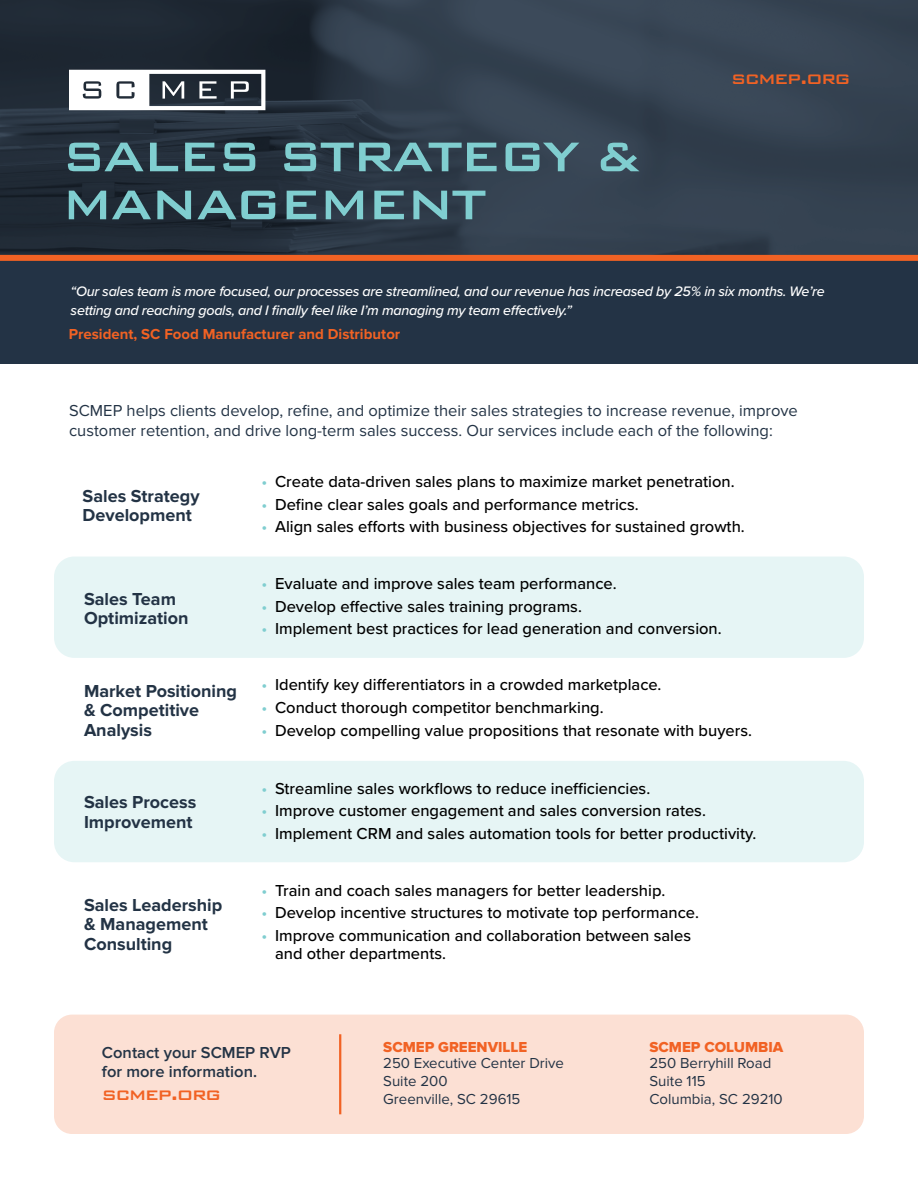
<style>
.page{position:relative;width:918px;height:1188px;background:#fff}
.page>*{position:absolute;margin:0;border:0;box-sizing:border-box;transform-origin:0 0}
.t1{font:500 55.5px/48px "Bank Gothic BT";letter-spacing:-.05em;color:#80ced0}
.t2{font:500 22.5px "Bank Gothic BT";letter-spacing:-.05em;color:#f16224}
.Body{font:700 18px/19.5px "Proxima Nova";color:#233345}
.t3{font:500 16.5px/18px "Proxima Nova";color:#000}
.Body-2{font:16.5px/19.5px "Proxima Nova";color:#233345}
.Body-3{font:600 16.5px/19.5px "Proxima Nova";color:#233345}
.Body-4{font:15px/18px "Proxima Nova";color:#233345}
.t4{font:700 15px "Proxima Nova";color:#f16224}
.t5{font:15px "Proxima Nova Extrabld";color:#f16224}
.t6{font:italic 500 14.25px/19.5px "Proxima Nova";letter-spacing:-.02em;color:#fff}
.s1{color:#80ced0}
</style>
<div class="page">
<div style="left:54px;top:557px;width:810px;height:101px;background:#e6f5f5;border-radius:20px"></div>
<div style="left:54px;top:761px;width:810px;height:101px;background:#e6f5f5;border-radius:20px"></div>
<svg style="left:0;top:0;width:918px;height:255px;background:#2d3947"></svg>
<svg style="left:69px;top:70px;width:196px;height:40px"></svg>
<div style="left:0;top:258px;width:918px;height:106px;background:#233345"></div>
<div style="left:0;top:255px;width:918px;height:6px;background:#f16224"></div>
<div style="left:54px;top:1015px;width:810px;height:119px;background:#fce0d4;border-radius:18px"></div>
<hr style="left:339px;top:1034px;width:2px;height:80px;background:#f16224">
<h1 class="t1" style="left:62px;top:131px;width:581px">SALES STRATEGY &amp;<br>MANAGEMENT</h1>
<h1 class="t2" style="left:731px;top:65px;width:121px">scmep.org</h1>
<p class="t6" style="left:71px;top:281px;width:756px">“Our sales team is more focused, our processes are streamlined, and our revenue has increased by 25% in six months. We’re setting and reaching goals, and I finally feel like I’m managing my team effectively.”</p>
<p class="t4" style="left:69px;top:325px;width:333px">President, SC Food Manufacturer and Distributor</p>
<p class="Body-2" style="left:69px;top:401px;width:730px">SCMEP helps clients develop, refine, and optimize their sales strategies to increase revenue, improve customer retention, and drive long-term sales success. Our services include each of the following:</p>
<p class="Body" style="left:83px;top:487px;width:118px">Sales Strategy<br>Development</p>
<p class="Body" style="left:84px;top:589px;width:106px">Sales Team<br>Optimization</p>
<p class="t3" style="left:262px;top:472px;width:475px"><span class="s1">•</span> Create data-driven sales plans to maximize market penetration.</p>
<p class="t3" style="left:262px;top:495px;width:379px"><span class="s1">•</span> Define clear sales goals and performance metrics.</p>
<p class="t3" style="left:262px;top:517px;width:485px"><span class="s1">•</span> Align sales efforts with business objectives for sustained growth.</p>
<p class="t3" style="left:262px;top:574px;width:357px"><span class="s1">•</span> Evaluate and improve sales team performance.</p>
<p class="t3" style="left:262px;top:597px;width:322px"><span class="s1">•</span> Develop effective sales training programs.</p>
<p class="t3" style="left:262px;top:619px;width:462px"><span class="s1">•</span> Implement best practices for lead generation and conversion.</p>
<p class="Body" style="left:84px;top:681px;width:155px">Market Positioning &amp; Competitive<br>Analysis</p>
<p class="t3" style="left:262px;top:675px;width:402px"><span class="s1">•</span> Identify key differentiators in a crowded marketplace.</p>
<p class="t3" style="left:262px;top:698px;width:344px"><span class="s1">•</span> Conduct thorough competitor benchmarking.</p>
<p class="t3" style="left:262px;top:720px;width:492px"><span class="s1">•</span> Develop compelling value propositions that resonate with buyers.</p>
<p class="Body" style="left:84px;top:793px;width:114px">Sales Process<br>Improvement</p>
<p class="Body" style="left:84px;top:895px;width:140px">Sales Leadership &amp; Management<br>Consulting</p>
<p class="t3" style="left:262px;top:779px;width:390px"><span class="s1">•</span> Streamline sales workflows to reduce inefficiencies.</p>
<p class="t3" style="left:262px;top:801px;width:446px"><span class="s1">•</span> Improve customer engagement and sales conversion rates.</p>
<p class="t3" style="left:262px;top:824px;width:496px"><span class="s1">•</span> Implement CRM and sales automation tools for better productivity.</p>
<p class="t3" style="left:262px;top:881px;width:405px"><span class="s1">•</span> Train and coach sales managers for better leadership.</p>
<p class="t3" style="left:262px;top:903px;width:439px"><span class="s1">•</span> Develop incentive structures to motivate top performance.</p>
<p class="t3" style="left:275px;top:926px;width:418px;text-indent:-13px"><span class="s1">•</span> Improve communication and collaboration between sales and other departments.</p>
<p class="Body-3" style="left:102px;top:1043px;width:190px">Contact your SCMEP RVP for more information.</p>
<h3 class="t5" style="left:383px;top:1039px;width:146px">SCMEP GREENVILLE</h3>
<p class="Body-4" style="left:383px;top:1054px;width:182px">250 Executive Center Drive<br>Suite 200</p>
<h1 class="t2" style="left:102px;top:1081px;width:121px">scmep.org</h1>
<p class="Body-4" style="left:383px;top:1090px;width:139px">Greenville, SC 29615</p>
<h3 class="t5" style="left:650px;top:1039px;width:135px">SCMEP COLUMBIA</h3>
<p class="Body-4" style="left:650px;top:1054px;width:135px">250 Berryhill Road<br>Suite 115<br>Columbia, SC 29210</p>
</div>
